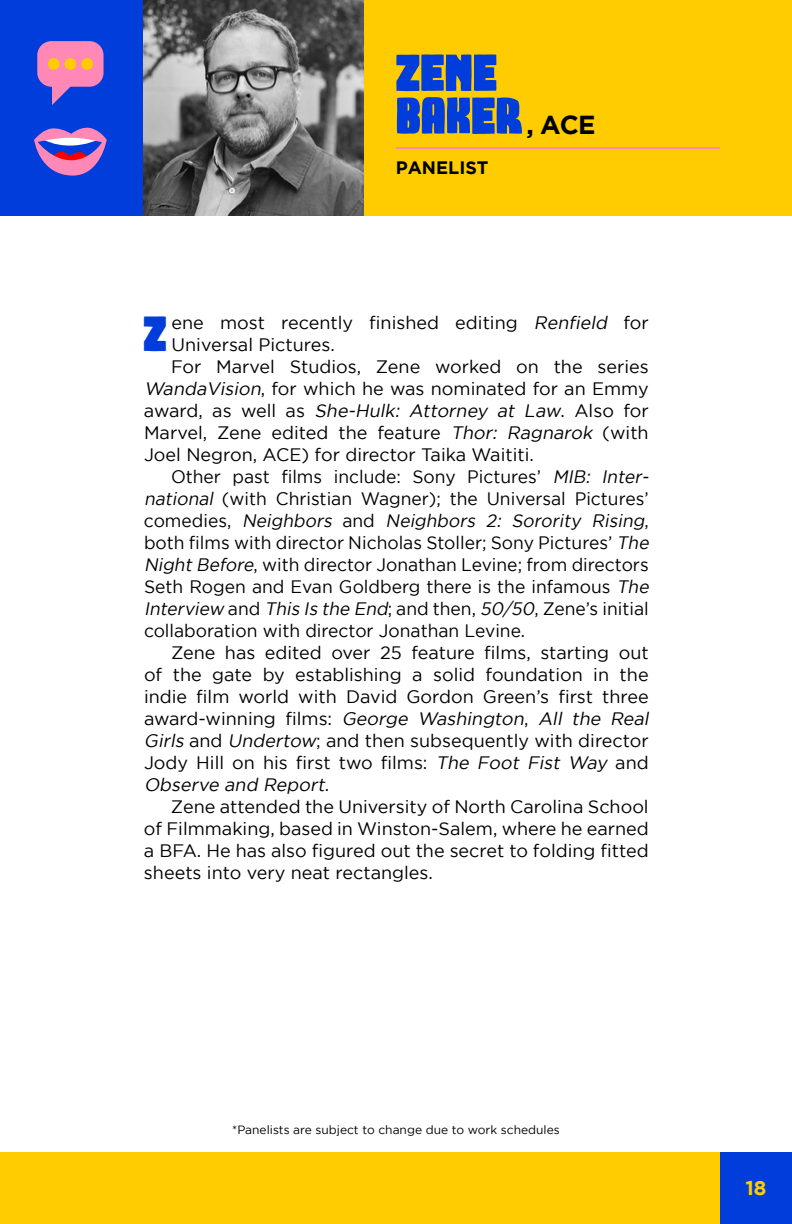
<style>
.page{position:relative;width:792px;height:1224px;background:#fff}
.page>*{position:absolute;margin:0;border:0;box-sizing:border-box;transform-origin:0 0}
.t1{font:52px/43px "Wolfskin";color:#013ddb}
.t2{font:49.6px "Wolfskin";color:#013ddb}
.t3{font:700 26px "Gotham";color:#000}
.t4{font:700 20px "Gotham";color:#ffcc01}
.t5{font:18px "Gotham";color:#000}
.t6{font:italic 18px "Gotham";color:#000}
.t7{font:700 18px "Gotham";color:#000}
.t8{font:12px "Gotham";color:#000}
.s1{font-style:italic}
.s2{font-style:normal}
</style>
<div class="page">
<div style="left:0;top:1152px;width:792px;height:72px;background:#ffcc01"></div>
<div style="left:720px;top:1152px;width:72px;height:72px;background:#013ddb"></div>
<div style="left:0;top:0;width:792px;height:216px;background:#ffcc01"></div>
<div style="left:0;top:0;width:143px;height:216px;background:#013ddb"></div>
<svg style="left:34px;top:127px;width:73px;height:49px"></svg>
<div style="left:37px;top:41px;width:67px;height:46px;background:#ff88b6;border-radius:14px"></div>
<svg style="left:52px;top:86px;width:25px;height:19px"></svg>
<div style="left:48px;top:58px;width:12px;height:12px;background:#ffcc01;border-radius:50%"></div>
<div style="left:65px;top:58px;width:11px;height:12px;background:#ffcc01;border-radius:50%"></div>
<div style="left:81px;top:58px;width:12px;height:12px;background:#ffcc01;border-radius:50%"></div>
<hr style="left:396px;top:147px;width:324px;height:2px;background:#ff88b6">
<img style="left:143px;top:0;width:221px;height:216px">
<h1 class="t1" style="left:396px;top:53px;width:128px">ZENE<br>BAKER</h1>
<h3 class="t3" style="left:526px;top:110px;width:71px">, ACE</h3>
<p class="t7" style="left:396px;top:157px;width:94px">PANELIST</p>
<h2 class="t2" style="left:143px;top:312px;width:25px">Z</h2>
<p class="t5" style="left:172px;top:313px;width:479px">ene most recently finished editing <span class="s1">Renfield</span> for</p>
<p class="t5" style="left:172px;top:335px;width:165px">Universal Pictures.</p>
<p class="t5" style="left:171px;top:357px;width:479px">For Marvel Studios, Zene worked on the series</p>
<p class="t5" style="left:144px;top:379px;width:506px"><span class="s1">WandaVision</span>, for which he was nominated for an Emmy</p>
<p class="t5" style="left:144px;top:401px;width:506px">a wa rd , a s we l l a s <span class="s1">She-Hulk: Attorney at Law</span>. A l s o fo r</p>
<p class="t5" style="left:144px;top:423px;width:506px">Marvel, Zene edited the feature <span class="s1">Thor: Ragnarok</span> (with</p>
<p class="t5" style="left:144px;top:445px;width:391px">Joel Negron, ACE) for director Taika Waititi.</p>
<p class="t5" style="left:171px;top:467px;width:483px">Other past films include: Sony Pictures’ <span class="s1">MIB: Inter-</span></p>
<p class="t5" style="left:144px;top:489px;width:506px"><span class="s1">national</span> (with Christian Wagner); the Universal Pictures’</p>
<p class="t6" style="left:144px;top:511px;width:506px"><span class="s2">c o m e d i e s ,</span> Neighbors <span class="s2">a n d</span> Neighbors 2: Sorority Rising<span class="s2">,</span></p>
<p class="t5" style="left:144px;top:533px;width:510px">both films with director Nicholas Stoller; Sony Pictures’ <span class="s1">The</span></p>
<p class="t5" style="left:144px;top:555px;width:506px"><span class="s1">Night Before</span>, with director Jonathan Levine; from directors</p>
<p class="t5" style="left:144px;top:577px;width:510px">Seth Rogen and Evan Goldberg there is the infamous <span class="s1">The</span></p>
<p class="t6" style="left:144px;top:599px;width:506px">Interview <span class="s2">a n d</span> This Is the End<span class="s2">; a n d t h e n ,</span> 50/50<span class="s2">, Z e n e ’ s i n i t i a l</span></p>
<p class="t5" style="left:144px;top:621px;width:383px">collaboration with director Jonathan Levine.</p>
<p class="t5" style="left:171px;top:643px;width:479px">Zene has edited over 25 feature films, starting out</p>
<p class="t5" style="left:144px;top:665px;width:506px">of the gate by establishing a solid foundation in the</p>
<p class="t5" style="left:144px;top:687px;width:506px">indie film world with David Gordon Green’s first three</p>
<p class="t6" style="left:144px;top:709px;width:510px"><span class="s2">a wa rd - w i n n i n g fi l m s :</span> George Washington<span class="s2">,</span> All the Real</p>
<p class="t5" style="left:144px;top:731px;width:506px"><span class="s1">Girls</span> and <span class="s1">Undertow</span>; and then subsequently with director</p>
<p class="t5" style="left:144px;top:753px;width:506px">Jody Hill on his first two films: <span class="s1">The Foot Fist Way</span> and</p>
<p class="t6" style="left:144px;top:775px;width:187px">Observe and Report<span class="s2">.</span></p>
<p class="t5" style="left:171px;top:797px;width:479px">Zene attended the University of North Carolina School</p>
<p class="t5" style="left:144px;top:819px;width:506px">of Filmmaking, based in Winston-Salem, where he earned</p>
<p class="t5" style="left:144px;top:841px;width:506px">a BFA. He has also figured out the secret to folding fitted</p>
<p class="t5" style="left:144px;top:863px;width:290px">sheets into very neat rectangles.</p>
<p class="t8" style="left:232px;top:1123px;width:329px">*Panelists are subject to change due to work schedules</p>
<p class="t4" style="left:745px;top:1176px;width:23px">18</p>
</div>
